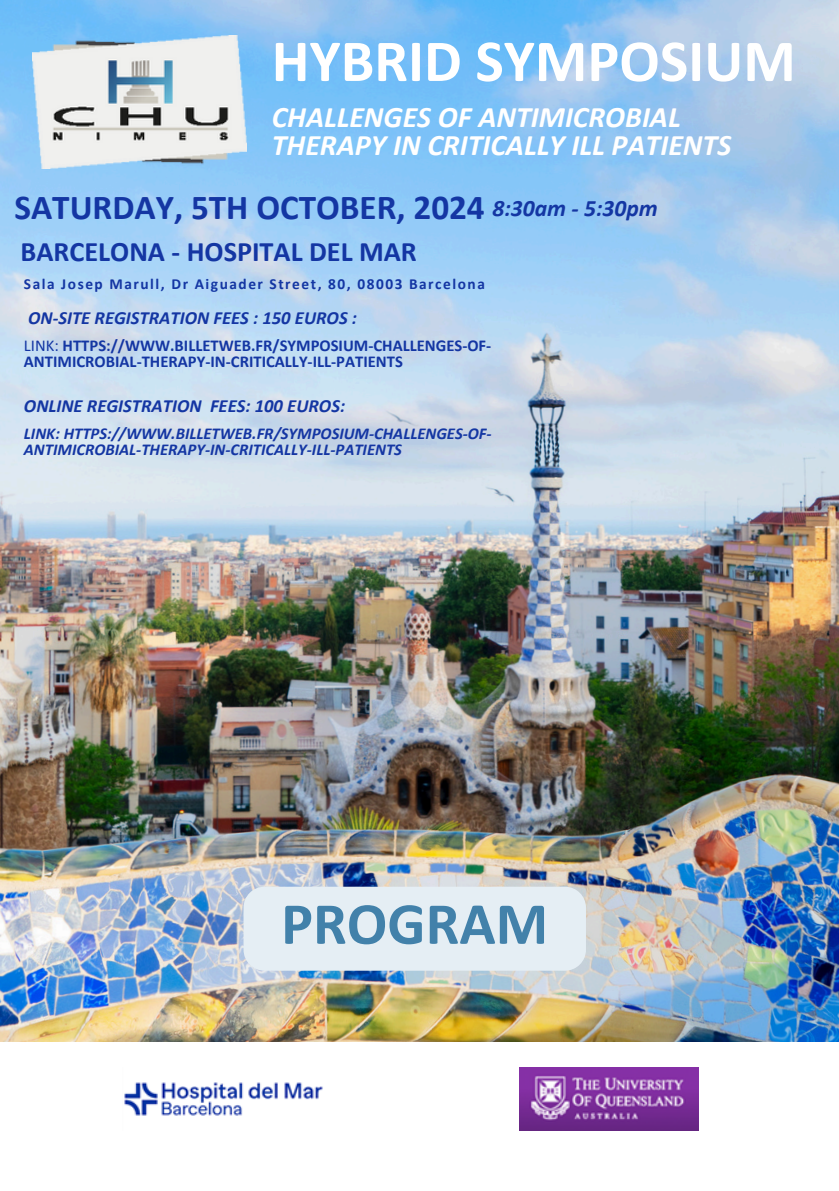
<style>
.page{position:relative;width:839px;height:1191px;background:#fff}
.page>*{position:absolute;margin:0;border:0;box-sizing:border-box;transform-origin:0 0}
.t1{font:700 60px "Calibri";color:#fff}
.t2{font:700 60px "Calibri";color:#4281aa}
.t3{font:700 35.2px "Calibri";color:#1436a3}
.t4{font:italic 700 29.8px/28.4px "Calibri";color:#fff}
.t5{font:700 28.2px "Calibri";color:#1436a3}
.t6{font:italic 700 23.6px "Calibri";color:#1436a3}
.t7{font:italic 700 18.6px "Calibri";color:#1436a3}
.t8{font:700 16.6px/16px "Calibri";color:#1436a3}
.t9{font:italic 700 16.6px/16px "Calibri";color:#1436a3}
.t10{font:700 15.4px "Calibri";letter-spacing:.1em;color:#1436a3}
.s1{font-weight:400}
</style>
<div class="page">
<img style="left:0;top:0;width:838px;height:1042px">
<img style="left:32px;top:35px;width:215px;height:134px">
<img style="left:124px;top:1082px;width:199px;height:34px">
<img style="left:519px;top:1067px;width:179px;height:63px">
<div style="left:243px;top:887px;width:343px;height:84px;background:#e5eef4;border-radius:21px"></div>
<h4 class="t1" style="left:272px;top:36px;width:525px">HYBRID SYMPOSIUM</h4>
<h2 class="t4" style="left:272px;top:105px;width:461px">CHALLENGES OF ANTIMICROBIAL<br>THERAPY IN CRITICALLY ILL PATIENTS</h2>
<p class="t3" style="left:14px;top:193px;width:472px">SATURDAY, 5TH OCTOBER, 2024</p>
<h5 class="t6" style="left:492px;top:198px;width:167px">8:30am - 5:30pm</h5>
<h3 class="t5" style="left:21px;top:240px;width:397px">BARCELONA - HOSPITAL DEL MAR</h3>
<p class="t10" style="left:24px;top:278px;width:462px">Sala Josep Marull, Dr Aiguader Street, 80, 08003 Barcelona</p>
<h6 class="t7" style="left:28px;top:311px;width:330px">ON-SITE REGISTRATION FEES : 150 EUROS :</h6>
<h1 class="t8" style="left:24px;top:339px;width:469px"><span class="s1">LINK:</span> HTTPS://WWW.BILLETWEB.FR/SYMPOSIUM-CHALLENGES-OF-<br>ANTIMICROBIAL-THERAPY-IN-CRITICALLY-ILL-PATIENTS</h1>
<p class="t7" style="left:24px;top:398px;width:323px">ONLINE REGISTRATION FEES: 100 EUROS:</p>
<p class="t9" style="left:24px;top:427px;width:469px">LINK: HTTPS://WWW.BILLETWEB.FR/SYMPOSIUM-CHALLENGES-OF-<br>ANTIMICROBIAL-THERAPY-IN-CRITICALLY-ILL-PATIENTS</p>
<h5 class="t2" style="left:281px;top:899px;width:268px">PROGRAM</h5>
</div>
